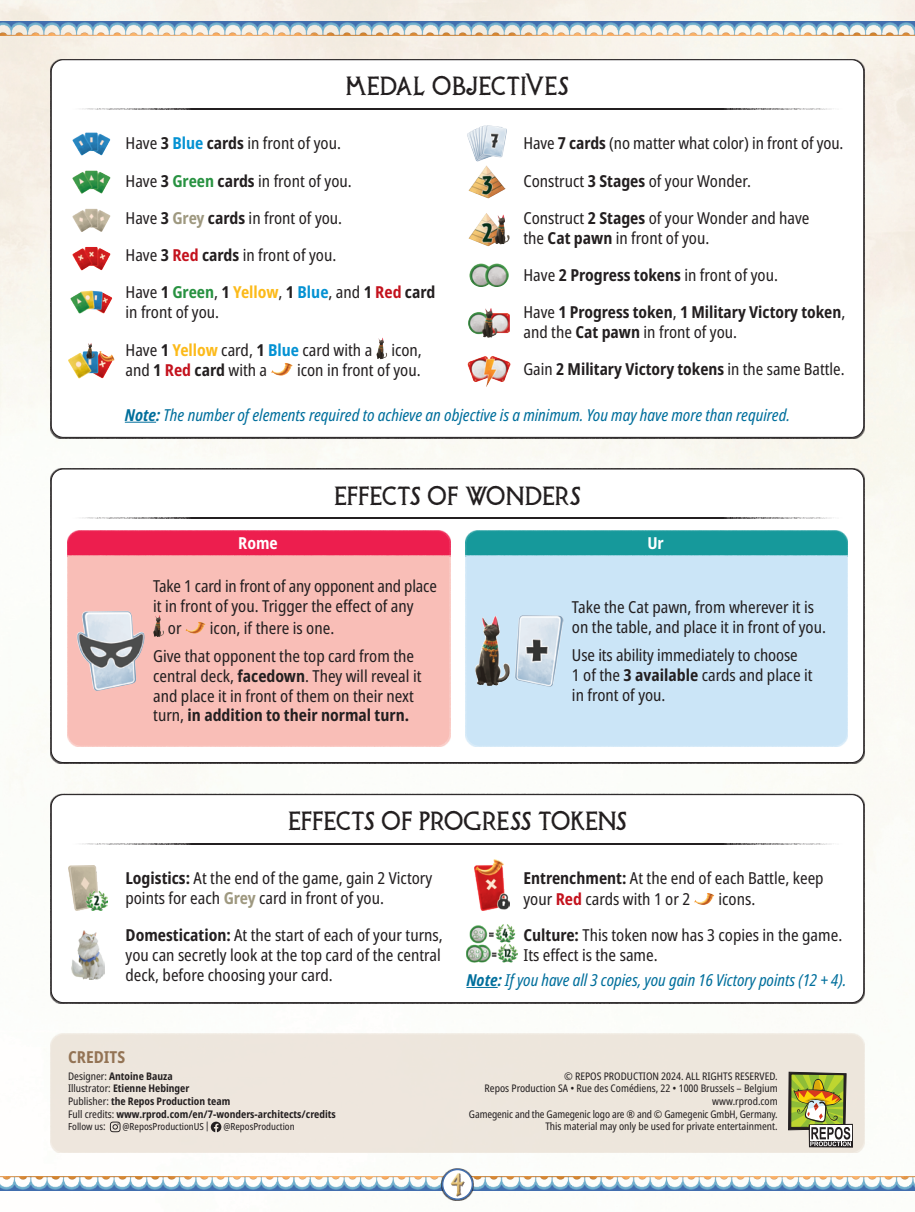
<style>
.page{position:relative;width:915px;height:1212px;background:#fff}
.page>*{position:absolute;margin:0;border:0;box-sizing:border-box;transform-origin:0 0}
.t1{font:25.5px "Possum Saltare NFPL";color:#231f20}
.t2{font:condensed 16.5px/19.8px "Noto Sans";color:#231f20}
.t3{font:italic condensed 16.5px "Noto Sans";color:#006f9c}
.t4{font:700 condensed 16.5px/19.8px "Noto Sans";color:#231f20}
.t5{font:700 condensed 16.5px "Noto Sans";color:#937354}
.t6{font:700 condensed 16.5px "Noto Sans";color:#fff}
.t7{font:condensed 10.5px/12.6px "Noto Sans";color:#231f20;text-align:right}
.t8{font:700 condensed 10.5px/12.6px "Noto Sans";color:#231f20}
.t9{font:condensed 9.75px "Noto Sans";color:#231f20}
.s1{font-weight:700}
.s2{font-weight:700;color:#0492d3}
.s3{font-weight:700;color:#289241}
.s4{font-weight:700;color:#9e987f}
.s5{font-weight:700;color:#c4121d}
.s6{font-weight:700;color:#fcba1a}
.s7{font-weight:400}
.s8{font-size:10.5px}
</style>
<div class="page">
<img style="left:0;top:0;width:914px;height:1201px">
<img style="left:0;top:1177px;width:441px;height:14px">
<img style="left:473px;top:1177px;width:441px;height:14px">
<img style="left:0;top:21px;width:914px;height:14px">
<svg style="left:441px;top:1168px;width:32px;height:32px"></svg>
<svg style="left:442px;top:1169px;width:30px;height:30px"></svg>
<div style="left:441px;top:1169px;width:32px;height:31px;border:2px solid #436faf;border-radius:50%"></div>
<img style="left:449px;top:1170px;width:16px;height:28px">
<div style="left:50px;top:1033px;width:814px;height:120px;background:#f1ece4"></div>
<div style="left:51px;top:1034px;width:812px;height:118px;background:#ede6dd;border-radius:13px"></div>
<svg style="left:110px;top:1121px;width:10px;height:11px"></svg>
<svg style="left:211px;top:1121px;width:10px;height:11px"></svg>
<svg style="left:788px;top:1072px;width:64px;height:75px;background:#a4a565"></svg>
<div style="left:51px;top:60px;width:812px;height:377px;background:#fff;border-radius:12px"></div>
<hr style="left:65px;top:108px;width:784px;height:2px;background:#231f20">
<img style="left:376px;top:337px;width:11px;height:22px">
<img style="left:271px;top:363px;width:22px;height:13px">
<img style="left:72px;top:132px;width:38px;height:23px">
<img style="left:72px;top:170px;width:38px;height:24px">
<img style="left:72px;top:209px;width:38px;height:23px">
<img style="left:72px;top:247px;width:38px;height:23px">
<img style="left:70px;top:290px;width:42px;height:23px">
<img style="left:467px;top:125px;width:40px;height:37px">
<img style="left:468px;top:165px;width:37px;height:33px">
<img style="left:467px;top:356px;width:43px;height:31px">
<img style="left:468px;top:308px;width:41px;height:30px">
<img style="left:469px;top:263px;width:39px;height:24px">
<img style="left:468px;top:213px;width:41px;height:33px">
<img style="left:68px;top:343px;width:46px;height:36px">
<hr style="left:125px;top:422px;width:31px;height:1px;background:#006f9c">
<div style="left:51px;top:469px;width:812px;height:293px;background:#fff;border-radius:12px"></div>
<hr style="left:65px;top:517px;width:784px;height:2px;background:#231f20">
<svg style="left:67px;top:530px;width:383px;height:25px"></svg>
<div style="left:68px;top:531px;width:381px;height:24px;background:#ed1e4e"></div>
<div style="left:68px;top:556px;width:381px;height:190px;background:#f9beb7"></div>
<img style="left:77px;top:611px;width:68px;height:80px">
<img style="left:153px;top:615px;width:11px;height:22px">
<img style="left:186px;top:622px;width:20px;height:12px">
<svg style="left:465px;top:530px;width:382px;height:25px"></svg>
<div style="left:466px;top:531px;width:380px;height:24px;background:#16999b"></div>
<div style="left:466px;top:556px;width:380px;height:190px;background:#cbe5f7"></div>
<img style="left:475px;top:615px;width:88px;height:72px">
<div style="left:51px;top:795px;width:812px;height:207px;background:#fff;border-radius:12px"></div>
<div style="left:51px;top:794px;width:812px;height:209px;border:1px solid #231f20;border-radius:12px"></div>
<hr style="left:65px;top:843px;width:784px;height:2px;background:#231f20">
<img style="left:68px;top:865px;width:40px;height:45px">
<img style="left:694px;top:893px;width:20px;height:12px">
<img style="left:474px;top:859px;width:35px;height:51px">
<img style="left:71px;top:931px;width:34px;height:48px">
<img style="left:466px;top:924px;width:51px;height:39px">
<hr style="left:466px;top:987px;width:31px;height:1px;background:#006f9c">
<h1 class="t1" style="left:345px;top:69px;width:224px">MEDAL OBJECTIVES</h1>
<p class="t2" style="left:125px;top:134px;width:217px">Have <span class="s1">3</span> <span class="s2">Blue</span> <span class="s1">cards</span> in front of you.</p>
<p class="t2" style="left:125px;top:171px;width:228px">Have <span class="s1">3</span> <span class="s3">Green</span> <span class="s1">cards</span> in front of you.</p>
<p class="t2" style="left:125px;top:208px;width:218px">Have <span class="s1">3</span> <span class="s4">Grey</span> <span class="s1">cards</span> in front of you.</p>
<p class="t2" style="left:125px;top:246px;width:212px">Have <span class="s1">3</span> <span class="s5">Red</span> <span class="s1">cards</span> in front of you.</p>
<p class="t2" style="left:125px;top:283px;width:311px">Have <span class="s1">1</span> <span class="s3">Green</span>, <span class="s1">1</span> <span class="s6">Yellow</span>, <span class="s1">1</span> <span class="s2">Blue</span>, and <span class="s1">1</span> <span class="s5">Red</span> <span class="s1">card </span>in front of you.</p>
<p class="t2" style="left:125px;top:340px;width:298px">Have <span class="s1">1</span> <span class="s6">Yellow</span> card, <span class="s1">1</span> <span class="s2">Blue</span> card with a icon, and <span class="s1">1</span> <span class="s5">Red</span> <span class="s1">card</span> with a</p>
<p class="t2" style="left:297px;top:360px;width:125px">icon in front of you.</p>
<p class="t2" style="left:523px;top:134px;width:321px">Have <span class="s1">7 cards</span> (no matter what color) in front of you.</p>
<p class="t2" style="left:523px;top:171px;width:229px">Construct <span class="s1">3 Stages</span> of your Wonder.</p>
<p class="t2" style="left:523px;top:208px;width:287px">Construct <span class="s1">2 Stages</span> of your Wonder and have the <span class="s1">Cat pawn</span> in front of you.</p>
<p class="t2" style="left:523px;top:265px;width:256px">Have <span class="s1">2 Progress tokens</span> in front of you.</p>
<p class="t4" style="left:523px;top:303px;width:323px"><span class="s7">Have</span> 1 Progress token<span class="s7">,</span> 1 Military Victory token<span class="s7">, and the</span> Cat pawn <span class="s7">in front of you.</span></p>
<p class="t4" style="left:523px;top:360px;width:322px"><span class="s7">Gain</span> 2 Military Victory tokens <span class="s7">in the same Battle.</span></p>
<p class="t3" style="left:125px;top:403px;width:666px"><span class="s1">Note:</span> The number of elements required to achieve an objective is a minimum. You may have more than required.</p>
<h1 class="t1" style="left:334px;top:478px;width:248px">EFFECTS OF WONDERS</h1>
<p class="t6" style="left:238px;top:531px;width:41px">Rome</p>
<p class="t2" style="left:153px;top:576px;width:285px">Take 1 card in front of any opponent and place it in front of you. Trigger the effect of any</p>
<p class="t2" style="left:168px;top:618px;width:15px">or</p>
<p class="t2" style="left:153px;top:614px;width:262px;line-height:28.3px;text-indent:57px">icon, if there is one.<br>Give that opponent the top card from the</p>
<p class="t2" style="left:153px;top:666px;width:270px">central deck, <span class="s1">facedown</span>. They will reveal it and place it in front of them on their next turn, <span class="s1">in addition to their normal turn.</span></p>
<p class="t6" style="left:647px;top:531px;width:18px">Ur</p>
<p class="t2" style="left:571px;top:597px;width:255px">Take the Cat pawn, from wherever it is on the table, and place it in front of you.</p>
<p class="t2" style="left:571px;top:645px;width:242px">Use its ability immediately to choose<br>1 of the <span class="s1">3 available</span> cards and place it in front of you.</p>
<h1 class="t1" style="left:288px;top:803px;width:340px">EFFECTS OF PROGRESS TOKENS</h1>
<p class="t2" style="left:125px;top:868px;width:308px"><span class="s1">Logistics:</span> At the end of the game, gain 2 Victory points for each <span class="s4">Grey</span> card in front of you.</p>
<p class="t2" style="left:125px;top:925px;width:318px"><span class="s1">Domestication:</span> At the start of each of your turns, you can secretly look at the top card of the central deck, before choosing your card.</p>
<p class="t2" style="left:523px;top:925px;width:320px"><span class="s1">Culture:</span> This token now has 3 copies in the game.<br>Its effect is the same.</p>
<p class="t2" style="left:523px;top:868px;width:301px;line-height:21px"><span class="s1">Entrenchment:</span> At the end of each Battle, keep your <span class="s5">Red</span> cards with 1 or 2</p>
<p class="t2" style="left:718px;top:889px;width:38px">icons.</p>
<p class="t3" style="left:466px;top:968px;width:381px"><span class="s1">Note:</span> If you have all 3 copies, you gain 16 Victory points (12 + 4).</p>
<p class="t5" style="left:68px;top:1045px;width:59px">CREDITS</p>
<p class="t8" style="left:68px;top:1070px;width:269px"><span class="s7">Designer:</span> Antoine Bauza<br><span class="s7">Illustrator:</span> Etienne Hebinger<br><span class="s7">Publisher:</span> the Repos Production team<br><span class="s7">Full credits:</span> www.rprod.com/en/7-wonders-architects/credits</p>
<p class="t9" style="left:68px;top:1120px;width:39px">Follow us<span class="s8">:</span></p>
<p class="t9" style="left:122px;top:1120px;width:88px">@ReposProductionUS |</p>
<p class="t9" style="left:223px;top:1120px;width:73px">@ReposProduction</p>
<p class="t7" style="left:469px;top:1070px;width:310px">© REPOS PRODUCTION 2024. ALL RIGHTS RESERVED.<br>Repos Production SA • Rue des Comédiens, 22 • 1000 Brussels – Belgium www.rprod.com<br>Gamegenic and the Gamegenic logo are ® and © Gamegenic GmbH, Germany.<br>This material may only be used for private entertainment.</p>
</div>
